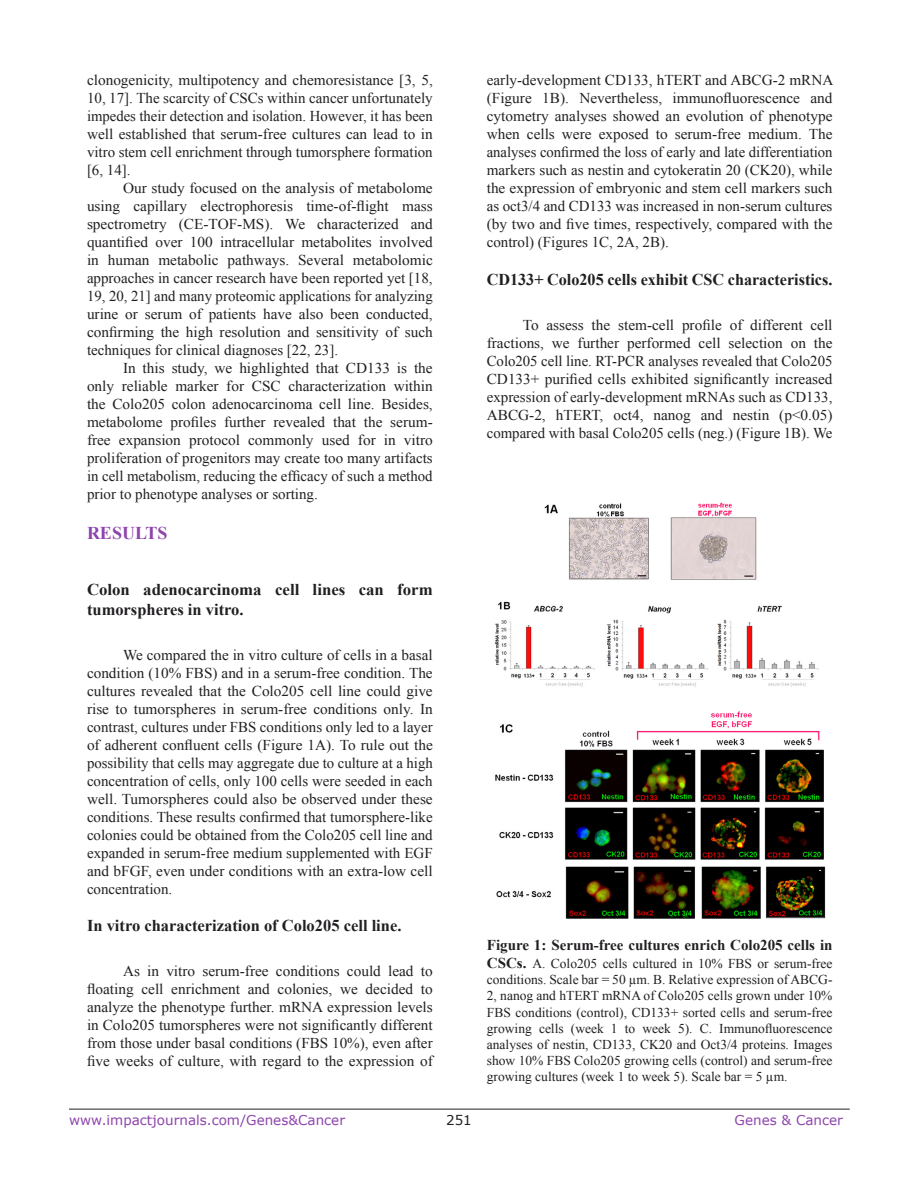
<style>
.page{position:relative;width:918px;height:1188px;background:#fff}
.page>*{position:absolute;margin:0;border:0;box-sizing:border-box;transform-origin:0 0}
.Heading{font:700 18px "Times New Roman";color:#8e44ad}
.SubHeading{font:700 16.5px/19.8px "Times New Roman";color:#221f22}
.BodyText{font:15px/18px "Times New Roman";color:#221f22;text-align:justify}
.FigureText{font:700 15px "Times New Roman";color:#221f22}
.FigureText-2{font:13.5px/16.2px "Times New Roman";color:#221f22;text-align:justify}
.t1{font:13.5px "Verdana";color:#8e44ad}
.t2{font:13.5px "Verdana";color:#221f22}
.s1{font-weight:700;font-size:15px}
</style>
<div class="page">
<hr style="left:69px;top:1109px;width:781px;height:1px;background:#231f20">
<img style="left:495px;top:502px;width:331px;height:417px">
<p class="BodyText" style="left:87px;top:71px;width:347px">clonogenicity, multipotency and chemoresistance [3, 5, 10, 17]. The scarcity of CSCs within cancer unfortunately impedes their detection and isolation. However, it has been well established that serum-free cultures can lead to in vitro stem cell enrichment through tumorsphere formation [6, 14].</p>
<p class="BodyText" style="left:87px;top:179px;width:347px;text-indent:36px">Our study focused on the analysis of metabolome using capillary electrophoresis time-of-flight mass spectrometry (CE-TOF-MS). We characterized and quantified over 100 intracellular metabolites involved in human metabolic pathways. Several metabolomic approaches in cancer research have been reported yet [18, 19, 20, 21] and many proteomic applications for analyzing urine or serum of patients have also been conducted, confirming the high resolution and sensitivity of such techniques for clinical diagnoses [22, 23].</p>
<p class="BodyText" style="left:87px;top:359px;width:347px;text-indent:36px">In this study, we highlighted that CD133 is the only reliable marker for CSC characterization within the Colo205 colon adenocarcinoma cell line. Besides, metabolome profiles further revealed that the serum&shy;free expansion protocol commonly used for in vitro proliferation of progenitors may create too many artifacts in cell metabolism, reducing the efficacy of such a method prior to phenotype analyses or sorting.</p>
<p class="Heading" style="left:87px;top:521px;width:82px">RESULTS</p>
<p class="SubHeading" style="left:87px;top:579px;width:347px">Colon adenocarcinoma cell lines can form tumorspheres in vitro.</p>
<p class="BodyText" style="left:87px;top:645px;width:347px;text-indent:36px">We compared the in vitro culture of cells in a basal condition (10% FBS) and in a serum-free condition. The cultures revealed that the Colo205 cell line could give rise to tumorspheres in serum-free conditions only. In contrast, cultures under FBS conditions only led to a layer of adherent confluent cells (Figure 1A). To rule out the possibility that cells may aggregate due to culture at a high concentration of cells, only 100 cells were seeded in each well. Tumorspheres could also be observed under these conditions. These results confirmed that tumorsphere-like colonies could be obtained from the Colo205 cell line and expanded in serum-free medium supplemented with EGF and bFGF, even under conditions with an extra-low cell concentration.</p>
<p class="SubHeading" style="left:87px;top:916px;width:316px">In vitro characterization of Colo205 cell line.</p>
<p class="BodyText" style="left:87px;top:962px;width:347px;text-indent:36px">As in vitro serum-free conditions could lead to floating cell enrichment and colonies, we decided to analyze the phenotype further. mRNA expression levels in Colo205 tumorspheres were not significantly different from those under basal conditions (FBS 10%), even after five weeks of culture, with regard to the expression of</p>
<p class="BodyText" style="left:487px;top:71px;width:348px">early-development CD133, hTERT and ABCG-2 mRNA (Figure 1B). Nevertheless, immunofluorescence and cytometry analyses showed an evolution of phenotype when cells were exposed to serum-free medium. The analyses confirmed the loss of early and late differentiation markers such as nestin and cytokeratin 20 (CK20), while the expression of embryonic and stem cell markers such as oct3/4 and CD133 was increased in non-serum cultures (by two and five times, respectively, compared with the control) (Figures 1C, 2A, 2B).</p>
<p class="SubHeading" style="left:487px;top:269px;width:347px">CD133+ Colo205 cells exhibit CSC characteristics.</p>
<p class="BodyText" style="left:487px;top:316px;width:347px;text-indent:36px">To assess the stem-cell profile of different cell fractions, we further performed cell selection on the Colo205 cell line. RT-PCR analyses revealed that Colo205<br>CD133+ purified cells exhibited significantly increased expression of early-development mRNAs such as CD133, ABCG-2, hTERT, oct4, nanog and nestin (p&lt;0.05) compared with basal Colo205 cells (neg.) (Figure 1B). We</p>
<p class="FigureText" style="left:487px;top:935px;width:347px">Figure 1: Serum-free cultures enrich Colo205 cells in</p>
<p class="FigureText-2" style="left:487px;top:955px;width:347px"><span class="s1">CSCs.</span> A. Colo205 cells cultured in 10% FBS or serum-free conditions. Scale bar = 50 µm. B. Relative expression of ABCG-2, nanog and hTERT mRNA of Colo205 cells grown under 10% FBS conditions (control), CD133+ sorted cells and serum-free growing cells (week 1 to week 5). C. Immunofluorescence analyses of nestin, CD133, CK20 and Oct3/4 proteins. Images show 10% FBS Colo205 growing cells (control) and serum-free growing cultures (week 1 to week 5). Scale bar = 5 µm.</p>
<p class="t1" style="left:69px;top:1111px;width:278px">www.impactjournals.com/Genes&amp;Cancer</p>
<p class="t2" style="left:446px;top:1111px;width:27px">251</p>
<p class="t1" style="left:735px;top:1111px;width:110px">Genes &amp; Cancer</p>
</div>
